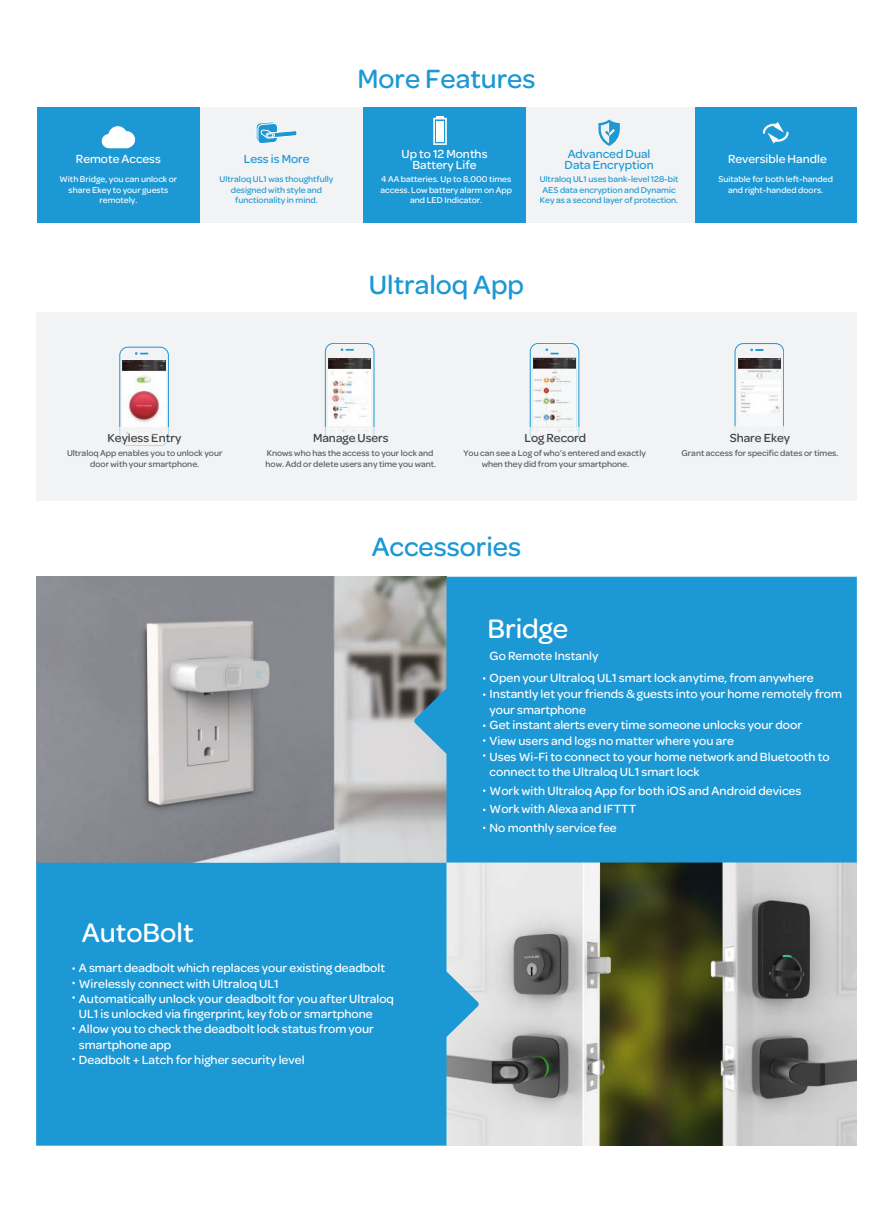
<style>
.page{position:relative;width:893px;height:1212px;background:#fff}
.page>*{position:absolute;margin:0;border:0;box-sizing:border-box;transform-origin:0 0}
.t1{font:500 28.5px "Omnes";color:#fff}
.t2{font:500 28.2px "Omnes";color:#1c98d5}
.t3{font:500 12.75px/15.6px "Omnes";color:#fff}
.t4{font:500 12.6px/10.6px "Omnes";color:#fff;text-align:center}
.t5{font:500 12.6px "Omnes";color:#3e3e3f}
.t6{font:500 12.6px/10.6px "Omnes";color:#1c98d5}
.t7{font:500 9px/10.9px "Omnes";color:#57585a;text-align:center}
.t8{font:500 9px/10.8px "Omnes";color:#fff;text-align:center}
.t9{font:500 9px/10.8px "Omnes";color:#1c98d5}
</style>
<div class="page">
<img style="left:479px;top:863px;width:378px;height:282px">
<div style="left:37px;top:312px;width:820px;height:188px;background:#f2f3f4"></div>
<div style="left:325px;top:343px;width:49px;height:99px;border:1px solid #1c98d5;border-radius:8px"></div>
<svg style="left:341px;top:349px;width:13px;height:2px"></svg>
<div style="left:530px;top:343px;width:49px;height:99px;border:1px solid #1c98d5;border-radius:8px"></div>
<svg style="left:546px;top:349px;width:12px;height:5px"></svg>
<img style="left:533px;top:358px;width:43px;height:74px">
<div style="left:120px;top:347px;width:48px;height:99px;border:1px solid #1c98d5;border-radius:8px"></div>
<svg style="left:135px;top:353px;width:13px;height:1px"></svg>
<div style="left:735px;top:343px;width:49px;height:99px;border:1px solid #1c98d5;border-radius:8px"></div>
<svg style="left:751px;top:349px;width:12px;height:2px"></svg>
<img style="left:738px;top:358px;width:42px;height:55px">
<img style="left:123px;top:360px;width:42px;height:75px">
<img style="left:329px;top:358px;width:42px;height:74px">
<div style="left:694px;top:107px;width:163px;height:116px;background:#1c98d5"></div>
<div style="left:200px;top:107px;width:163px;height:116px;background:#f2f3f4"></div>
<div style="left:524px;top:107px;width:170px;height:116px;background:#f2f3f4"></div>
<div style="left:37px;top:107px;width:163px;height:116px;background:#1c98d5"></div>
<svg style="left:102px;top:126px;width:33px;height:22px"></svg>
<div style="left:363px;top:107px;width:163px;height:116px;background:#1c98d5"></div>
<svg style="left:433px;top:116px;width:14px;height:29px"></svg>
<svg style="left:762px;top:122px;width:27px;height:22px"></svg>
<svg style="left:598px;top:120px;width:22px;height:26px"></svg>
<svg style="left:256px;top:122px;width:41px;height:21px"></svg>
<img style="left:36px;top:577px;width:378px;height:285px">
<svg style="left:36px;top:863px;width:443px;height:283px;background:#289cd5"></svg>
<div style="left:414px;top:577px;width:443px;height:285px;background:#1c98d5"></div>
<hr style="left:0;top:276px;width:1px;height:334px;background:#1c98d5">
<h2 class="t2" style="left:357px;top:63px;width:180px">More Features</h2>
<p class="t4" style="left:402px;top:149px;width:87px">Up to 12 Months<br>Battery Life</p>
<p class="t6" style="left:565px;top:149px;width:91px">Advanced Dual<br>Data Encryption</p>
<p class="t9" style="left:540px;top:173px;width:140px">Ultraloq UL1 uses bank-level 128-bit<br>AES data encryption and Dynamic<br>Key as a second layer of protection.</p>
<p class="t6" style="left:244px;top:154px;width:67px">Less is More</p>
<p class="t9" style="left:220px;top:173px;width:115px;text-align:center">Ultraloq UL1 was thoughtfully designed with style and functionality in mind.</p>
<p class="t4" style="left:76px;top:154px;width:86px">Remote Access</p>
<p class="t8" style="left:60px;top:173px;width:119px">With Bridge, you can unlock or share Ekey to your guests remotely.</p>
<p class="t8" style="left:381px;top:173px;width:133px">4 AA batteries. Up to 8,000 times access. Low battery alarm on App and LED Indicator.</p>
<h2 class="t2" style="left:369px;top:269px;width:157px">Ultraloq App</h2>
<p class="t4" style="left:728px;top:154px;width:100px">Reversible Handle</p>
<p class="t8" style="left:718px;top:173px;width:116px">Suitable for both left-handed and right-handed doors.</p>
<p class="t5" style="left:108px;top:430px;width:75px">Keyless Entry</p>
<p class="t5" style="left:313px;top:430px;width:77px">Manage Users</p>
<p class="t5" style="left:525px;top:430px;width:63px">Log Record</p>
<p class="t5" style="left:730px;top:430px;width:62px">Share Ekey</p>
<p class="t7" style="left:67px;top:448px;width:157px">Ultraloq App enables you to unlock your door with your smartphone.</p>
<p class="t7" style="left:265px;top:448px;width:172px;text-align:left">Knows who has the access to your lock and how. Add or delete users any time you want.</p>
<p class="t7" style="left:463px;top:448px;width:184px">You can see a Log of who’s entered and exactly when they did from your smartphone.</p>
<p class="t7" style="left:681px;top:448px;width:158px">Grant access for specific dates or times.</p>
<h2 class="t2" style="left:372px;top:531px;width:151px">Accessories</h2>
<h1 class="t1" style="left:82px;top:917px;width:113px">AutoBolt</h1>
<p class="t3" style="left:79px;top:960px;width:317px">A smart deadbolt which replaces your existing deadbolt Wirelessly connect with Ultraloq UL1<br>Automatically unlock your deadbolt for you after Ultraloq UL1 is unlocked via fingerprint, key fob or smartphone Allow you to check the deadbolt lock status from your smartphone app<br>Deadbolt + Latch for higher security level</p>
<h1 class="t1" style="left:487px;top:612px;width:82px">Bridge</h1>
<p class="t3" style="left:490px;top:670px;width:354px">Open your Ultraloq UL1 smart lock anytime, from anywhere Instantly let your friends &amp; guests into your home remotely from your smartphone<br>Get instant alerts every time someone unlocks your door<br>View users and logs no matter where you are<br>Uses Wi-Fi to connect to your home network and Bluetooth to connect to the Ultraloq UL1 smart lock</p>
<p class="t3" style="left:490px;top:781px;width:313px;line-height:18.8px">Work with Ultraloq App for both iOS and Android devices<br>Work with Alexa and IFTTT<br>No monthly service fee</p>
<p class="t3" style="left:490px;top:648px;width:110px">Go Remote Instanly</p>
</div>
